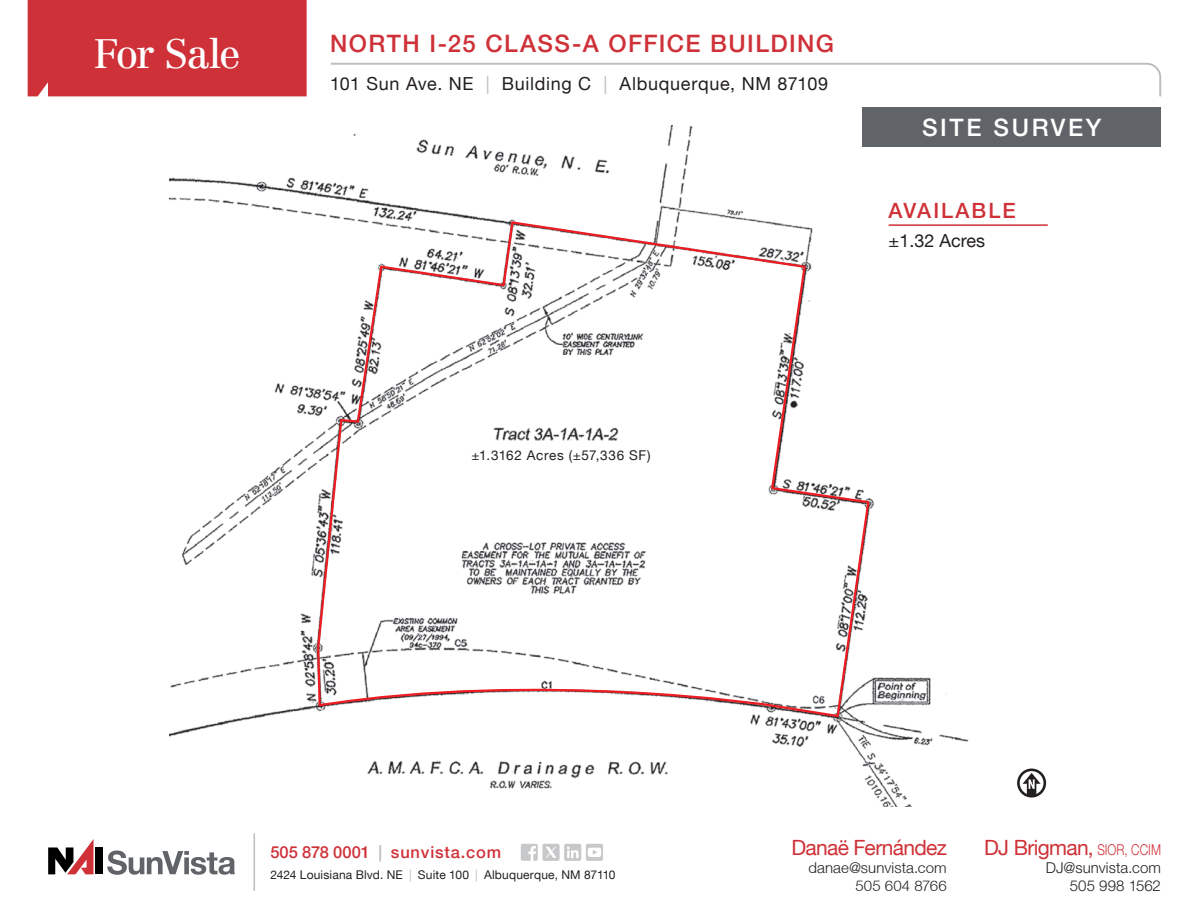
<style>
.page{position:relative;width:1188px;height:918px;background:#fff}
.page>*{position:absolute;margin:0;border:0;box-sizing:border-box;transform-origin:0 0}
.t1{font:40.5px "Centennial LT Std";letter-spacing:-.05em;color:#fff}
.t2{font:500 24px "Helvetica Neue LT";letter-spacing:.06em;color:#cf3138}
.t3{font:500 24px "Helvetica Neue LT";letter-spacing:.11em;color:#fff}
.t4{font:21px "Helvetica Neue LT";letter-spacing:-.03em;color:#cf3138}
.t5{font:500 21px "Helvetica Neue LT";letter-spacing:.1em;color:#cf3138}
.t6{font:18px "Helvetica Neue LT";letter-spacing:.035em;color:#231f20}
.t7{font:500 16.5px "Helvetica Neue LT";letter-spacing:.05em;color:#cf3138}
.t8{font:300 15px/18px "Helvetica Neue LT";letter-spacing:.01em;color:#231f20;text-align:right}
.t9{font:300 15px/18px "Helvetica Neue LT Std";letter-spacing:.005em;color:#231f20;text-align:right}
.t10{font:13.5px "Helvetica Neue LT";letter-spacing:.05em;color:#231f20}
.t11{font:12px "Helvetica Neue LT";letter-spacing:.015em;color:#231f20}
.s1{color:#bcbdc0}
.s2{font-family:"Helvetica Neue LT Std";font-weight:300;font-size:15px}
</style>
<div class="page">
<img style="left:169px;top:125px;width:800px;height:682px">
<svg style="left:1017px;top:769px;width:29px;height:29px"></svg>
<hr style="left:889px;top:224px;width:159px;height:2px;background:#cf3138">
<svg style="left:316px;top:220px;width:555px;height:499px"></svg>
<div style="left:862px;top:107px;width:299px;height:40px;background:#606469"></div>
<div style="left:28px;top:0;width:279px;height:96px;background:#cf3138"></div>
<svg style="left:331px;top:62px;width:831px;height:35px"></svg>
<div style="left:96px;top:848px;width:7px;height:26px;background:#000"></div>
<svg style="left:48px;top:839px;width:46px;height:35px"></svg>
<svg style="left:107px;top:851px;width:128px;height:24px"></svg>
<div style="left:521px;top:844px;width:17px;height:17px;background:#c7c8ca;border-radius:2px"></div>
<svg style="left:528px;top:846px;width:8px;height:15px"></svg>
<div style="left:564px;top:844px;width:17px;height:17px;background:#c7c8ca;border-radius:2px"></div>
<svg style="left:567px;top:847px;width:12px;height:11px"></svg>
<div style="left:542px;top:844px;width:18px;height:17px;background:#c7c8ca;border-radius:2px"></div>
<div style="left:586px;top:844px;width:17px;height:17px;background:#c7c8ca;border-radius:2px"></div>
<svg style="left:588px;top:848px;width:13px;height:9px"></svg>
<hr style="left:254px;top:833px;width:1px;height:58px;background:#bcbdc0">
<svg style="left:546px;top:847px;width:11px;height:11px"></svg>
<h1 class="t1" style="left:93px;top:30px;width:149px">For Sale</h1>
<h2 class="t2" style="left:330px;top:29px;width:506px">NORTH I-25 CLASS-A OFFICE BUILDING</h2>
<p class="t6" style="left:330px;top:73px;width:500px">101 Sun Ave. NE <span class="s1">|</span> Building C <span class="s1">|</span> Albuquerque, NM 87109</p>
<h2 class="t3" style="left:922px;top:113px;width:181px">SITE SURVEY</h2>
<p class="t5" style="left:889px;top:198px;width:129px">AVAILABLE</p>
<p class="t6" style="left:889px;top:230px;width:98px">±1.32 Acres</p>
<p class="t10" style="left:472px;top:447px;width:181px">±1.3162 Acres (±57,336 SF)</p>
<p class="t7" style="left:270px;top:843px;width:232px">505 878 0001 <span class="s1">|</span> sunvista.com</p>
<p class="t11" style="left:270px;top:868px;width:347px">2424 Louisiana Blvd. NE <span class="s1">|</span> Suite 100 <span class="s1">|</span> Albuquerque, NM 87110</p>
<p class="t4" style="left:791px;top:835px;width:157px">Danaë Fernández</p>
<p class="t8" style="left:808px;top:859px;width:140px">danae@sunvista.com<br>505 604 8766</p>
<p class="t4" style="left:984px;top:835px;width:178px">DJ Brigman, <span class="s2">SIOR, CCIM</span></p>
<p class="t9" style="left:1046px;top:859px;width:117px">DJ@sunvista.com<br>505 998 1562</p>
</div>
